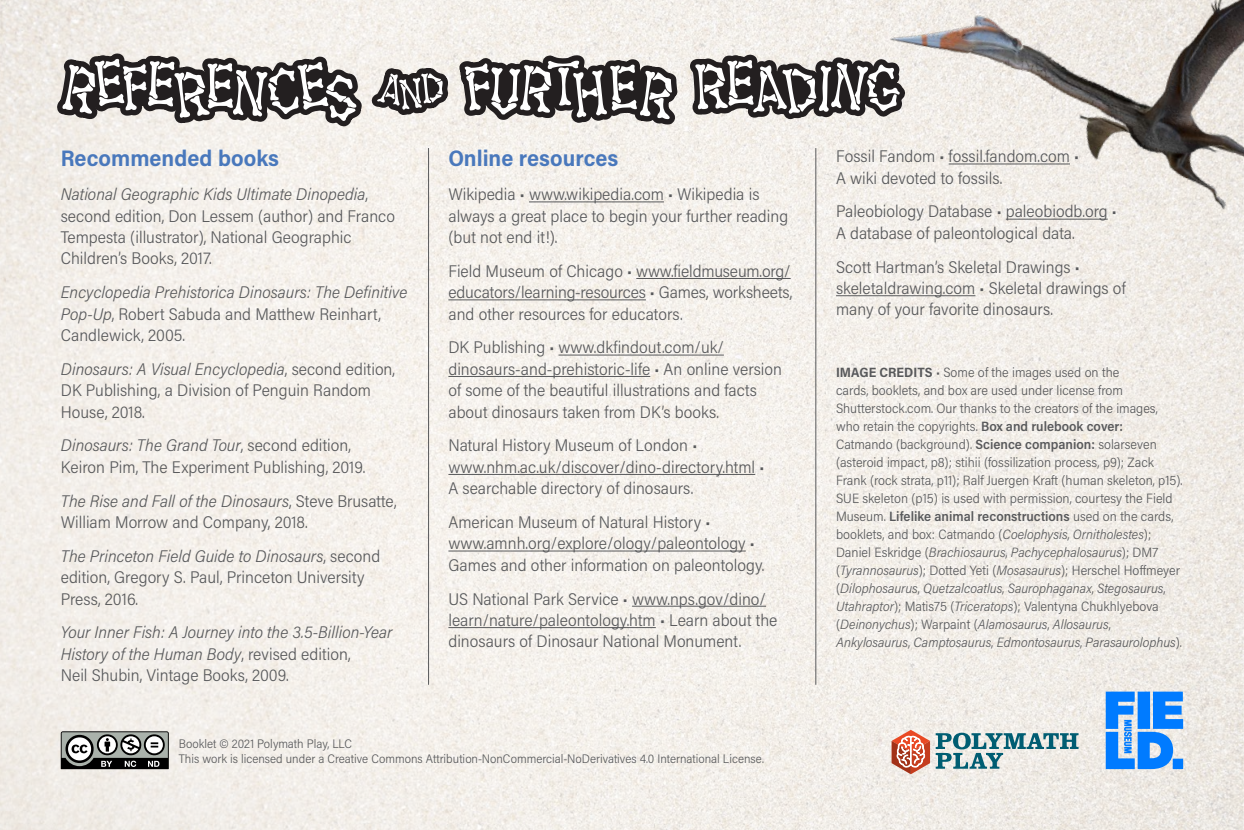
<style>
.page{position:relative;width:1244px;height:830px;background:#fff}
.page>*{position:absolute;margin:0;border:0;box-sizing:border-box;transform-origin:0 0}
.t1{font:700 22.5px "Acumin Pro Semi Cond";color:#4978bc}
.t2{font:300 16.88px/21.4px "Acumin Pro Semi Cond";color:#58595b}
.t3{font:italic 300 16.88px/21.4px "Acumin Pro Semi Cond";color:#58595b}
.t4{font:300 13.5px/18px "Acumin Pro Semi Cond";color:#58595b}
.t5{font:300 12.38px/15.8px "Acumin Pro Semi Cond";color:#58595b}
.s1{font-style:italic}
.s2{font-style:normal}
.s3{font-weight:700}
.s4{font-weight:600}
</style>
<div class="page">
<img style="left:0;top:0;width:1244px;height:829px">
<hr style="left:529px;top:201px;width:135px;height:1px;background:#58595b">
<hr style="left:636px;top:278px;width:154px;height:1px;background:#58595b">
<hr style="left:448px;top:299px;width:198px;height:1px;background:#58595b">
<hr style="left:558px;top:354px;width:166px;height:1px;background:#58595b">
<hr style="left:448px;top:376px;width:202px;height:1px;background:#58595b">
<hr style="left:448px;top:474px;width:307px;height:1px;background:#58595b">
<hr style="left:448px;top:550px;width:298px;height:1px;background:#58595b">
<hr style="left:632px;top:605px;width:134px;height:1px;background:#58595b">
<hr style="left:448px;top:627px;width:208px;height:1px;background:#58595b">
<hr style="left:836px;top:295px;width:139px;height:1px;background:#58595b">
<hr style="left:428px;top:148px;width:1px;height:536px;background:#58595b">
<hr style="left:815px;top:148px;width:1px;height:536px;background:#58595b">
<svg style="left:892px;top:729px;width:186px;height:44px"></svg>
<svg style="left:1105px;top:691px;width:78px;height:77px"></svg>
<svg style="left:56px;top:53px;width:794px;height:74px"></svg>
<svg style="left:61px;top:731px;width:108px;height:38px"></svg>
<img style="left:850px;top:0;width:394px;height:242px">
<h1 class="t1" style="left:61px;top:143px;width:220px">Recommended books</h1>
<p class="t2" style="left:61px;top:183px;width:336px"><span class="s1">National Geographic Kids Ultimate Dinopedia</span>, second edition, Don Lessem (author) and Franco Tempesta (illustrator), National Geographic Children’s Books, 2017.</p>
<p class="t3" style="left:61px;top:281px;width:348px">Encyclopedia Prehistorica Dinosaurs: The Definitive<br>Pop-Up<span class="s2">, Robert Sabuda and Matthew Reinhart,<br>Candlewick, 2005.</span></p>
<p class="t2" style="left:61px;top:357px;width:336px"><span class="s1">Dinosaurs: A Visual Encyclopedia</span>, second edition,<br>DK Publishing, a Division of Penguin Random<br>House, 2018.</p>
<p class="t2" style="left:61px;top:434px;width:306px"><span class="s1">Dinosaurs: The Grand Tour</span>, second edition,<br>Keiron Pim, The Experiment Publishing, 2019.</p>
<p class="t2" style="left:61px;top:489px;width:337px"><span class="s1">The Rise and Fall of the Dinosaurs</span>, Steve Brusatte,<br>William Morrow and Company, 2018.</p>
<p class="t2" style="left:61px;top:544px;width:321px"><span class="s1">The Princeton Field Guide to Dinosaurs</span>, second edition, Gregory S. Paul, Princeton University<br>Press, 2016.</p>
<p class="t3" style="left:61px;top:620px;width:333px">Your Inner Fish: A Journey into the 3.5-Billion-Year<br>History of the Human Body<span class="s2">, revised edition,<br>Neil Shubin, Vintage Books, 2009.</span></p>
<h1 class="t1" style="left:448px;top:143px;width:171px">Online resources</h1>
<p class="t2" style="left:448px;top:183px;width:341px">Wikipedia • www.wikipedia.com • Wikipedia is always a great place to begin your further reading (but not end it!).</p>
<p class="t2" style="left:448px;top:259px;width:345px;text-align:justify">Field Museum of Chicago • www.fieldmuseum.org/ educators/learning-resources • Games, worksheets, and other resources for educators.</p>
<p class="t2" style="left:448px;top:336px;width:335px">DK Publishing • www.dkfindout.com/uk/ dinosaurs-and-prehistoric-life • An online version of some of the beautiful illustrations and facts about dinosaurs taken from DK’s books.</p>
<p class="t2" style="left:448px;top:434px;width:317px">Natural History Museum of London • www.nhm.ac.uk/discover/dino-directory.html •<br>A searchable directory of dinosaurs.</p>
<p class="t2" style="left:448px;top:510px;width:317px">American Museum of Natural History • www.amnh.org/explore/ology/paleontology •<br>Games and other information on paleontology.</p>
<p class="t2" style="left:448px;top:587px;width:330px">US National Park Service • www.nps.gov/dino/ learn/nature/paleontology.htm • Learn about the dinosaurs of Dinosaur National Monument.</p>
<p class="t5" style="left:179px;top:734px;width:587px">Booklet © 2021 Polymath Play, LLC<br>This work is licensed under a Creative Commons Attribution-NonCommercial-NoDerivatives 4.0 International License.</p>
<p class="t2" style="left:836px;top:145px;width:244px">Fossil Fandom • fossil.fandom.com •<br>A wiki devoted to fossils.</p>
<p class="t2" style="left:836px;top:200px;width:282px">Paleobiology Database • paleobiodb.org •<br>A database of paleontological data.</p>
<p class="t2" style="left:836px;top:255px;width:291px">Scott Hartman’s Skeletal Drawings • skeletaldrawing.com • Skeletal drawings of many of your favorite dinosaurs.</p>
<p class="t4" style="left:836px;top:362px;width:348px"><span class="s3">IMAGE CREDITS</span> • Some of the images used on the<br>cards, booklets, and box are used under license from Shutterstock.com. Our thanks to the creators of the images, who retain the copyrights. <span class="s4">Box and rulebook cover:<br></span>Catmando (background). <span class="s4">Science companion:</span> solarseven (asteroid impact, p8); stihii (fossilization process, p9); Zack Frank (rock strata, p11); Ralf Juergen Kraft (human skeleton, p15).<br>SUE skeleton (p15) is used with permission, courtesy the Field Museum. <span class="s4">Lifelike animal reconstructions</span> used on the cards, booklets, and box: Catmando (<span class="s1">Coelophysis</span>, <span class="s1">Ornitholestes</span>); Daniel Eskridge (<span class="s1">Brachiosaurus</span>, <span class="s1">Pachycephalosaurus</span>); DM7 (<span class="s1">Tyrannosaurus</span>); Dotted Yeti (<span class="s1">Mosasaurus</span>); Herschel Hoffmeyer (<span class="s1">Dilophosaurus</span>, <span class="s1">Quetzalcoatlus</span>, <span class="s1">Saurophaganax</span>, <span class="s1">Stegosaurus</span>, <span class="s1">Utahraptor</span>); Matis75 (<span class="s1">Triceratops</span>); Valentyna Chukhlyebova (<span class="s1">Deinonychus</span>); Warpaint (<span class="s1">Alamosaurus</span>, <span class="s1">Allosaurus</span>, <span class="s1">Ankylosaurus</span>, <span class="s1">Camptosaurus</span>, <span class="s1">Edmontosaurus</span>, <span class="s1">Parasaurolophus</span>).</p>
</div>
